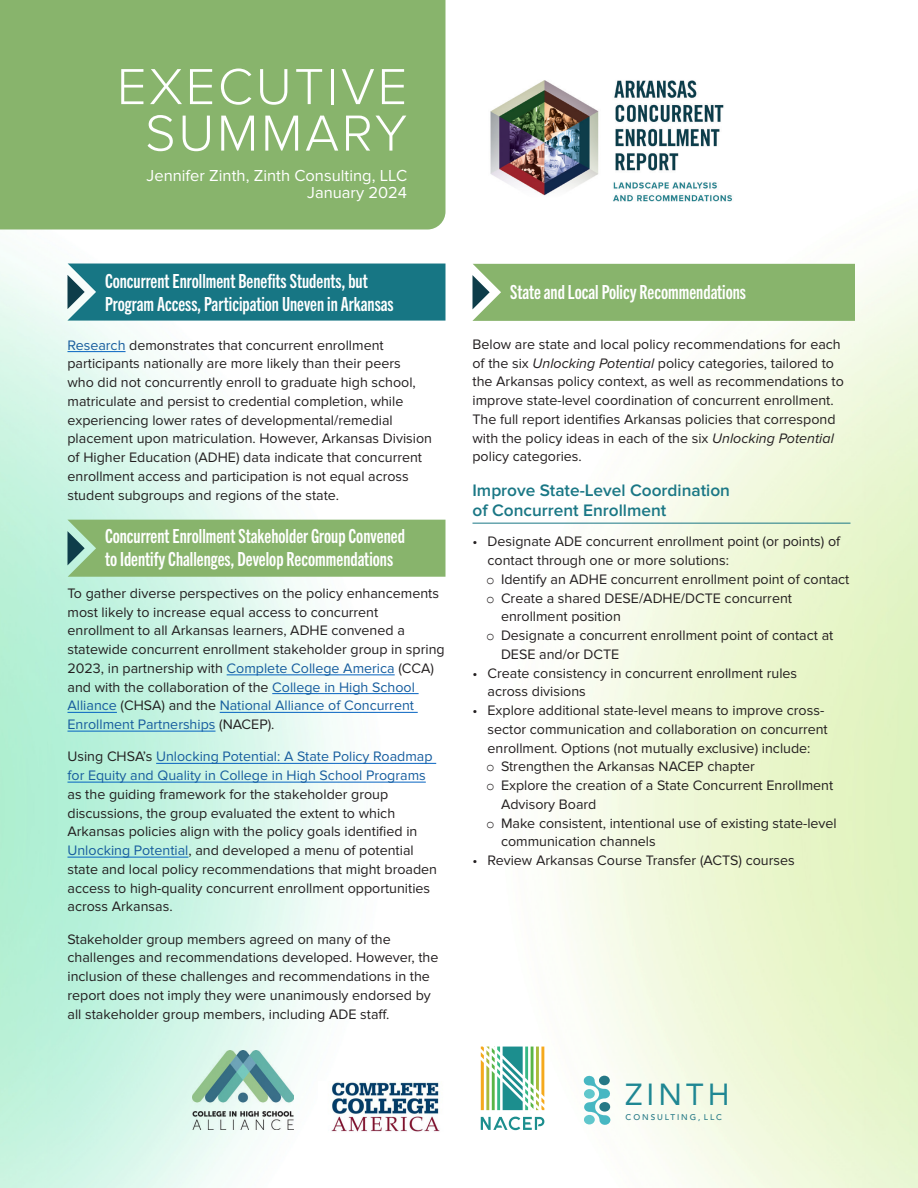
<style>
.page{position:relative;width:918px;height:1188px;background:#fff}
.page>*{position:absolute;margin:0;border:0;box-sizing:border-box;transform-origin:0 0}
.Body_No_indent{font:300 52.5px "Proxima Nova";letter-spacing:.05em;color:#fff}
.t1{font:30.3px "Avenir";letter-spacing:.135em;color:#1f8793}
.Reversed_Heading{font:19.5px/22.5px "Trade Gothic Next LT Pro Bd Cm";color:#fff}
.New_Heading_2_rule{font:600 17.25px/20.7px "Proxima Nova";color:#1a7785}
.t2{font:16.5px "Proxima Nova";color:#fff}
.Body_No_indent-2{font:14.25px/18.8px "Proxima Nova";color:#231f20}
.Bullets{font:14.25px/18.8px "Proxima Nova";color:#231f20}
.t3{font:500 8.25px "Avenir";letter-spacing:.235em;color:#247885}
.s1{color:#175d9e}
.s2{font-style:italic}
.s3{font-family:"Courier New"}
</style>
<div class="page">
<img style="left:0;top:250px;width:918px;height:938px">
<div style="left:68px;top:520px;width:378px;height:57px;background:#88b46c"></div>
<div style="left:68px;top:264px;width:378px;height:57px;background:#177684"></div>
<div style="left:472px;top:264px;width:383px;height:57px;background:#88b46c"></div>
<hr style="left:68px;top:351px;width:58px;height:1px;background:#0563c1">
<hr style="left:227px;top:675px;width:168px;height:1px;background:#0563c1">
<hr style="left:272px;top:693px;width:147px;height:1px;background:#0563c1">
<hr style="left:68px;top:712px;width:49px;height:1px;background:#0563c1">
<hr style="left:220px;top:712px;width:198px;height:1px;background:#0563c1">
<hr style="left:68px;top:731px;width:148px;height:1px;background:#0563c1">
<hr style="left:156px;top:763px;width:280px;height:1px;background:#0563c1">
<hr style="left:68px;top:782px;width:358px;height:1px;background:#0563c1">
<hr style="left:68px;top:857px;width:120px;height:1px;background:#0563c1">
<hr style="left:472px;top:523px;width:378px;height:1px;background:#1a7785">
<img style="left:490px;top:80px;width:242px;height:122px">
<div style="left:0;top:0;width:446px;height:230px;background:#88b46c"></div>
<img style="left:319px;top:1081px;width:134px;height:51px">
<img style="left:193px;top:1051px;width:101px;height:79px">
<svg style="left:481px;top:1117px;width:63px;height:13px"></svg>
<svg style="left:481px;top:1047px;width:63px;height:63px"></svg>
<svg style="left:584px;top:1076px;width:27px;height:49px"></svg>
<div style="left:599px;top:1102px;width:11px;height:10px;background:#247885;border-radius:50%"></div>
<div style="left:599px;top:1076px;width:11px;height:9px;background:#247885;border-radius:50%"></div>
<div style="left:584px;top:1115px;width:11px;height:10px;background:#60c7cc;border-radius:50%"></div>
<div style="left:584px;top:1089px;width:11px;height:10px;background:#60c7cc;border-radius:50%"></div>
<p class="Body_No_indent" style="left:117px;top:56px;width:292px">EXECUTIVE</p>
<p class="Body_No_indent" style="left:145px;top:103px;width:264px">SUMMARY</p>
<p class="t2" style="left:147px;top:166px;width:262px">Jennifer Zinth, Zinth Consulting, LLC</p>
<p class="t2" style="left:307px;top:183px;width:101px">January 2024</p>
<p class="Reversed_Heading" style="left:105px;top:269px;width:290px">Concurrent Enrollment Benefits Students, but<br>Program Access, Participation Uneven in Arkansas</p>
<p class="Body_No_indent-2" style="left:68px;top:336px;width:366px"><span class="s1">Research</span> demonstrates that concurrent enrollment participants nationally are more likely than their peers<br>who did not concurrently enroll to graduate high school, matriculate and persist to credential completion, while experiencing lower rates of developmental/remedial placement upon matriculation. However, Arkansas Division of Higher Education (ADHE) data indicate that concurrent enrollment access and participation is not equal across student subgroups and regions of the state.</p>
<p class="Reversed_Heading" style="left:105px;top:524px;width:301px">Concurrent Enrollment Stakeholder Group Convened to Identify Challenges, Develop Recommendations</p>
<p class="Body_No_indent-2" style="left:68px;top:584px;width:379px">To gather diverse perspectives on the policy enhancements most likely to increase equal access to concurrent enrollment to all Arkansas learners, ADHE convened a statewide concurrent enrollment stakeholder group in spring 2023, in partnership with <span class="s1">Complete College America</span> (CCA) and with the collaboration of the <span class="s1">College in High School Alliance</span> (CHSA) and the <span class="s1">National Alliance of Concurrent Enrollment Partnerships</span> (NACEP).</p>
<p class="Body_No_indent-2" style="left:68px;top:748px;width:371px">Using CHSA’s <span class="s1">Unlocking Potential: A State Policy Roadmap for Equity and Quality in College in High School Programs </span>as the guiding framework for the stakeholder group discussions, the group evaluated the extent to which Arkansas policies align with the policy goals identified in <span class="s1">Unlocking Potential</span>, and developed a menu of potential state and local policy recommendations that might broaden access to high-quality concurrent enrollment opportunities across Arkansas.</p>
<p class="Body_No_indent-2" style="left:68px;top:930px;width:372px">Stakeholder group members agreed on many of the challenges and recommendations developed. However, the inclusion of these challenges and recommendations in the report does not imply they were unanimously endorsed by all stakeholder group members, including ADE staff.</p>
<p class="Reversed_Heading" style="left:510px;top:279px;width:238px">State and Local Policy Recommendations</p>
<p class="Body_No_indent-2" style="left:472px;top:335px;width:373px">Below are state and local policy recommendations for each of the six <span class="s2">Unlocking Potential</span> policy categories, tailored to the Arkansas policy context, as well as recommendations to improve state-level coordination of concurrent enrollment.<br>The full report identifies Arkansas policies that correspond with the policy ideas in each of the six <span class="s2">Unlocking Potential </span>policy categories.</p>
<p class="New_Heading_2_rule" style="left:473px;top:480px;width:259px">Improve State-Level Coordination of Concurrent Enrollment</p>
<p class="Bullets" style="left:488px;top:532px;width:354px;text-indent:-15px">• Designate ADE concurrent enrollment point (or points) of contact through one or more solutions:</p>
<p class="Body_No_indent-2" style="left:486px;top:570px;width:365px"><span class="s3">o</span> Identify an ADHE concurrent enrollment point of contact</p>
<p class="Body_No_indent-2" style="left:501px;top:589px;width:293px;text-indent:-15px"><span class="s3">o</span> Create a shared DESE/ADHE/DCTE concurrent enrollment position</p>
<p class="Body_No_indent-2" style="left:501px;top:626px;width:334px;text-indent:-15px"><span class="s3">o</span> Designate a concurrent enrollment point of contact at<br>DESE and/or DCTE</p>
<p class="Bullets" style="left:488px;top:664px;width:311px;text-indent:-15px">• Create consistency in concurrent enrollment rules across divisions</p>
<p class="Bullets" style="left:488px;top:701px;width:342px;text-indent:-15px">• Explore additional state-level means to improve cross&shy;sector communication and collaboration on concurrent enrollment. Options (not mutually exclusive) include:</p>
<p class="Body_No_indent-2" style="left:486px;top:757px;width:270px"><span class="s3">o</span> Strengthen the Arkansas NACEP chapter</p>
<p class="Body_No_indent-2" style="left:501px;top:776px;width:334px;text-indent:-15px"><span class="s3">o</span> Explore the creation of a State Concurrent Enrollment<br>Advisory Board</p>
<p class="Body_No_indent-2" style="left:501px;top:814px;width:337px;text-indent:-15px"><span class="s3">o</span> Make consistent, intentional use of existing state-level communication channels</p>
<p class="Bullets" style="left:473px;top:851px;width:324px">• Review Arkansas Course Transfer (ACTS) courses</p>
<p class="t1" style="left:625px;top:1070px;width:106px">ZINTH</p>
<p class="t3" style="left:626px;top:1110px;width:98px">CONSULTING, LLC</p>
</div>
